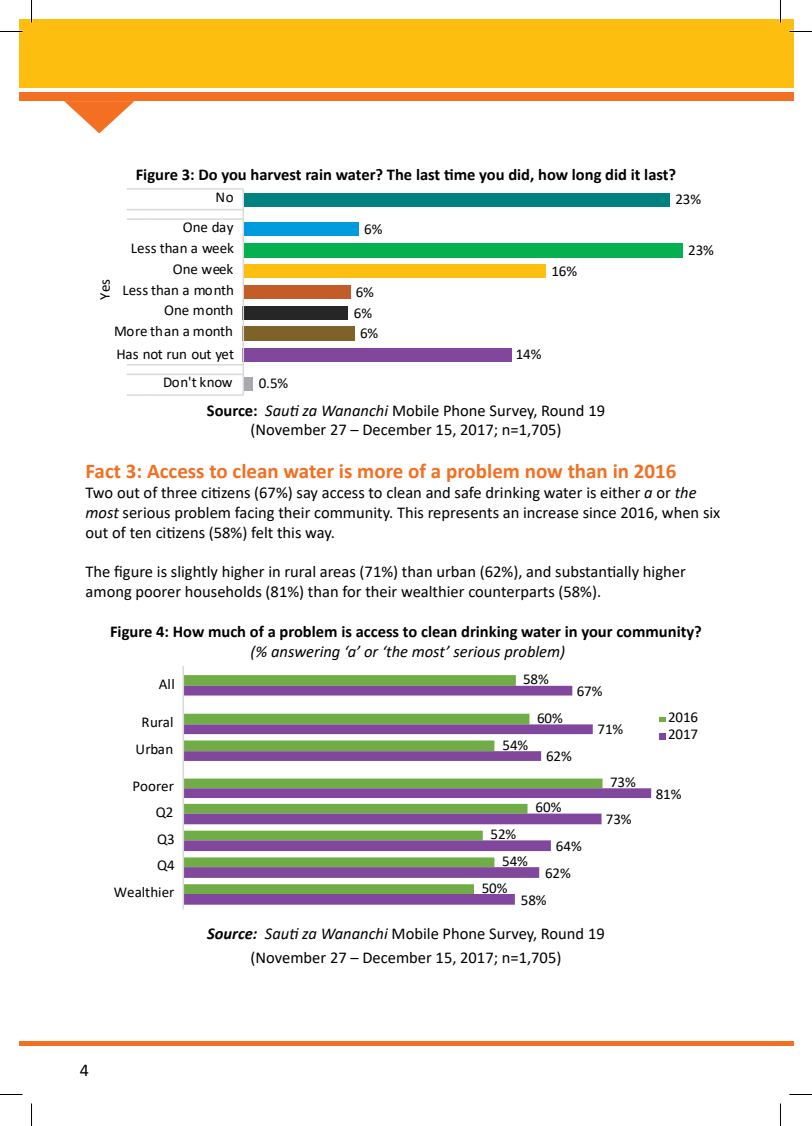
<style>
.page{position:relative;width:812px;height:1126px;background:#fff}
.page>*{position:absolute;margin:0;border:0;box-sizing:border-box;transform-origin:0 0}
.t1{font:700 21px "Calibri";color:#f36f21}
.t2{font:18px "Calibri";color:#000}
.t3{font:16.5px/19.8px "Calibri";color:#000;text-align:center}
.t4{font:700 16.5px "Calibri";color:#000}
.t5{font:italic 16.5px "Calibri";color:#000}
.t6{font:15px/20.9px "Calibri";letter-spacing:-.005em;color:#000;text-align:right}
.t7{font:15px/28.3px "Calibri";letter-spacing:-.025em;color:#000;text-align:right}
.s1{font-weight:700}
.s2{font-style:italic}
.s3{font-weight:700;font-style:italic}
</style>
<div class="page">
<div style="left:19px;top:19px;width:761px;height:68px;background:#febe10"></div>
<div style="left:19px;top:93px;width:761px;height:8px;background:#f36f21"></div>
<svg style="left:64px;top:101px;width:70px;height:32px"></svg>
<div style="left:19px;top:1041px;width:761px;height:5px;background:#f36f21"></div>
<div style="left:780px;top:19px;width:13px;height:68px;background:#febe10"></div>
<div style="left:780px;top:93px;width:13px;height:8px;background:#f36f21"></div>
<div style="left:780px;top:1041px;width:13px;height:5px;background:#f36f21"></div>
<div style="left:243px;top:193px;width:426px;height:14px;background:#018181"></div>
<div style="left:243px;top:222px;width:115px;height:14px;background:#009bdf"></div>
<div style="left:243px;top:243px;width:439px;height:15px;background:#04b04f"></div>
<div style="left:243px;top:264px;width:302px;height:14px;background:#fdc010"></div>
<div style="left:243px;top:285px;width:107px;height:14px;background:#c45c28"></div>
<div style="left:243px;top:306px;width:105px;height:14px;background:#272626"></div>
<div style="left:243px;top:326px;width:112px;height:15px;background:#7f6227"></div>
<div style="left:243px;top:348px;width:269px;height:14px;background:#80479c"></div>
<div style="left:243px;top:377px;width:9px;height:14px;background:#a7a9ac"></div>
<hr style="left:242px;top:189px;width:2px;height:206px;background:#d9d9d8">
<hr style="left:150px;top:394px;width:93px;height:2px;background:#d9d9d8">
<hr style="left:150px;top:374px;width:93px;height:1px;background:#d9d9d8">
<hr style="left:150px;top:364px;width:93px;height:2px;background:#d9d9d8">
<hr style="left:150px;top:218px;width:93px;height:2px;background:#d9d9d8">
<hr style="left:150px;top:209px;width:93px;height:1px;background:#d9d9d8">
<hr style="left:150px;top:188px;width:93px;height:2px;background:#d9d9d8">
<hr style="left:127px;top:394px;width:23px;height:2px;background:#d9d9d8">
<svg style="left:127px;top:374px;width:23px;height:1px"></svg>
<hr style="left:127px;top:364px;width:23px;height:2px;background:#d9d9d8">
<hr style="left:127px;top:218px;width:23px;height:2px;background:#d9d9d8">
<svg style="left:127px;top:209px;width:23px;height:1px"></svg>
<hr style="left:127px;top:188px;width:23px;height:2px;background:#d9d9d8">
<svg style="left:184px;top:675px;width:389px;height:11px;background:#88b865"></svg>
<svg style="left:184px;top:686px;width:467px;height:219px"></svg>
<hr style="left:182px;top:666px;width:2px;height:244px;background:#d9d9d8">
<svg style="left:659px;top:717px;width:6px;height:5px"></svg>
<div style="left:658px;top:733px;width:7px;height:7px;background:#80479c"></div>
<hr style="left:779px;top:0;width:2px;height:22px;background:#fff">
<svg style="left:0;top:31px;width:22px;height:1px"></svg>
<svg style="left:789px;top:31px;width:22px;height:1px"></svg>
<svg style="left:0;top:1094px;width:22px;height:1px"></svg>
<svg style="left:789px;top:1094px;width:22px;height:1px"></svg>
<svg style="left:31px;top:0;width:1px;height:22px"></svg>
<svg style="left:31px;top:1103px;width:1px;height:23px"></svg>
<svg style="left:780px;top:0;width:1px;height:22px"></svg>
<svg style="left:780px;top:1103px;width:1px;height:23px"></svg>
<p class="t4" style="left:136px;top:163px;width:542px">Figure 3: Do you harvest rain water? The last time you did, how long did it last?</p>
<p class="t6" style="left:183px;top:182px;width:52px;line-height:29.8px">No<br>One day</p>
<p class="t6" style="left:114px;top:237px;width:121px">Less than a week<br>One week<br>Less than a month<br>One month<br>More than a month</p>
<p class="t7" style="left:117px;top:339px;width:119px">Has not run out yet<br>Don't know</p>
<p class="t6" style="left:94px;top:300px;width:22px;rotate:-90deg">Yes</p>
<p class="t6" style="left:259px;top:372px;width:31px">0.5%</p>
<p class="t6" style="left:364px;top:218px;width:20px">6%</p>
<p class="t6" style="left:354px;top:281px;width:26px;text-align:center">6%<br>6%<br>6%</p>
<p class="t6" style="left:551px;top:260px;width:27px">16%</p>
<p class="t6" style="left:515px;top:344px;width:27px">14%</p>
<p class="t6" style="left:675px;top:188px;width:27px">23%</p>
<p class="t6" style="left:688px;top:239px;width:27px">23%</p>
<p class="t3" style="left:207px;top:400px;width:399px"><span class="s1">Source:</span> <span class="s2">Sauti za Wananchi</span> Mobile Phone Survey, Round 19 (November 27 – December 15, 2017; n=1,705)</p>
<p class="t1" style="left:86px;top:457px;width:592px">Fact 3: Access to clean water is more of a problem now than in 2016</p>
<p class="t3" style="left:86px;top:482px;width:636px;text-align:left">Two out of three citizens (67%) say access to clean and safe drinking water is either <span class="s2">a</span> or <span class="s2">the most</span> serious problem facing their community. This represents an increase since 2016, when six out of ten citizens (58%) felt this way.</p>
<p class="t3" style="left:86px;top:562px;width:601px;text-align:left">The figure is slightly higher in rural areas (71%) than urban (62%), and substantially higher among poorer households (81%) than for their wealthier counterparts (58%).</p>
<p class="t4" style="left:110px;top:620px;width:593px">Figure 4: How much of a problem is access to clean drinking water in your community?</p>
<p class="t5" style="left:250px;top:640px;width:316px">(% answering ‘a’ or ‘the most’ serious problem)</p>
<p class="t6" style="left:523px;top:668px;width:27px">58%</p>
<p class="t6" style="left:537px;top:707px;width:27px">60%</p>
<p class="t6" style="left:502px;top:734px;width:27px">54%</p>
<p class="t6" style="left:610px;top:771px;width:27px">73%</p>
<p class="t6" style="left:535px;top:796px;width:27px">60%</p>
<p class="t6" style="left:490px;top:823px;width:27px">52%</p>
<p class="t6" style="left:502px;top:850px;width:27px">54%</p>
<p class="t6" style="left:481px;top:877px;width:27px">50%</p>
<p class="t6" style="left:159px;top:673px;width:17px">All</p>
<p class="t6" style="left:135px;top:708px;width:40px;line-height:26.8px;text-align:center">Rural<br>Urban</p>
<p class="t6" style="left:132px;top:773px;width:43px;line-height:25.3px">Poorer<br>Q2</p>
<p class="t6" style="left:114px;top:825px;width:62px;line-height:26.8px">Q3<br>Q4<br>Wealthier</p>
<p class="t6" style="left:576px;top:680px;width:27px">67%</p>
<p class="t6" style="left:597px;top:719px;width:27px">71%</p>
<p class="t6" style="left:668px;top:708px;width:32px;line-height:17.7px;text-align:left">2016<br>2017</p>
<p class="t6" style="left:546px;top:746px;width:27px">62%</p>
<p class="t6" style="left:655px;top:783px;width:27px">81%</p>
<p class="t6" style="left:605px;top:808px;width:27px">73%</p>
<p class="t6" style="left:556px;top:835px;width:27px">64%</p>
<p class="t6" style="left:545px;top:862px;width:27px">62%</p>
<p class="t6" style="left:521px;top:889px;width:27px">58%</p>
<p class="t2" style="left:80px;top:1058px;width:11px">4</p>
<p class="t3" style="left:207px;top:921px;width:399px;line-height:24px"><span class="s3">Source:</span> <span class="s2">Sauti za Wananchi</span> Mobile Phone Survey, Round 19 (November 27 – December 15, 2017; n=1,705)</p>
</div>
